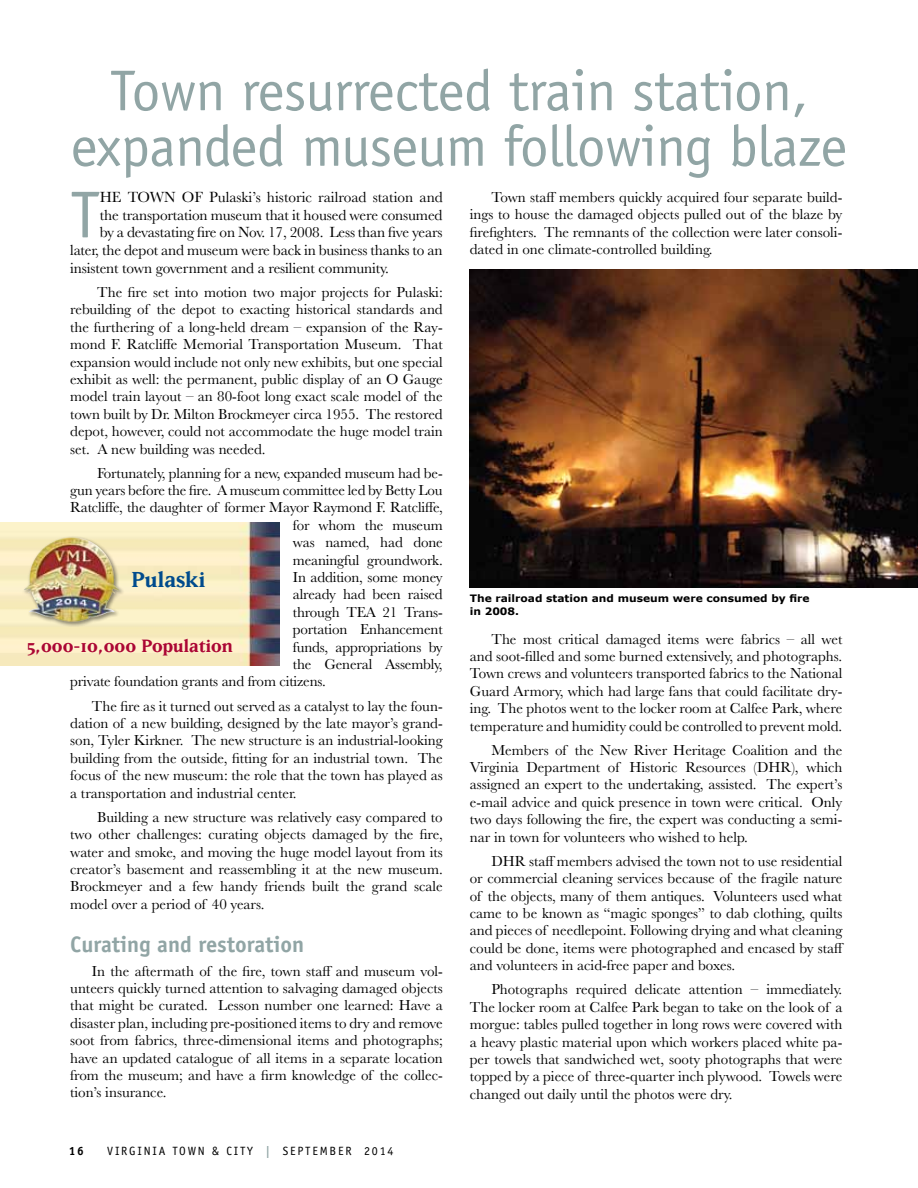
<style>
.page{position:relative;width:918px;height:1188px;background:#fff}
.page>*{position:absolute;margin:0;border:0;box-sizing:border-box;transform-origin:0 0}
.t1{font:66.45px "Officina Sans";color:#91a5a5}
.t2{font:57.6px/55.5px "Officina Sans";letter-spacing:-.01em;color:#91a5a5;text-align:center}
.t3{font:700 25.5px "Matrix";color:#004b8d}
.t4{font:700 22.5px "Officina Sans";color:#91a5a5}
.t5{font:700 21px "Matrix";color:#ab0634}
.t6{font:15.3px "Baskerville";letter-spacing:-.01em;color:#000}
.t7{font:15px/17.4px "Baskerville";color:#000;text-align:justify}
.t8{font:12px "Officina Sans";letter-spacing:.15em;color:#000}
.t9{font:700 12px "Officina Sans";color:#000}
.t10{font:700 10.2px/13.5px "Verdana";color:#000;scale:1.05 1}
.s1{font-weight:700;color:#91a5a5}
</style>
<div class="page">
<img style="left:0;top:523px;width:279px;height:142px">
<div style="left:22px;top:535px;width:103px;height:92px;background:#000;opacity:.45"></div>
<img style="left:24px;top:537px;width:47px;height:56px">
<img style="left:470px;top:269px;width:448px;height:319px">
<h2 class="t2" style="left:71px;top:63px;width:778px">Town resurrected train station, expanded museum following blaze</h2>
<p class="t7" style="left:470px;top:188px;width:374px;text-indent:22px">Town staff members quickly acquired four separate build&shy;ings to house the damaged objects pulled out of the blaze by firefighters. The remnants of the collection were later consoli&shy;dated in one climate-controlled building.</p>
<h1 class="t1" style="left:70px;top:176px;width:31px">T</h1>
<p class="t6" style="left:100px;top:187px;width:41px">h e Town</p>
<p class="t6" style="left:182px;top:187px;width:262px">of Pulaski’s historic railroad station and</p>
<p class="t6" style="left:100px;top:205px;width:344px">the transportation museum that it housed were consumed</p>
<p class="t6" style="left:100px;top:223px;width:344px">by a devastating fire on Nov. 17, 2008. Less than five years</p>
<p class="t6" style="left:70px;top:240px;width:374px">later, the depot and museum were back in business thanks to an</p>
<p class="t6" style="left:70px;top:258px;width:320px">insistent town government and a resilient community.</p>
<p class="t7" style="left:70px;top:284px;width:374px;text-indent:27px">The fire set into motion two major projects for Pulaski: rebuilding of the depot to exacting historical standards and the furthering of a long-held dream – expansion of the Ray&shy;mond F. Ratcliffe Memorial Transportation Museum. That expansion would include not only new exhibits, but one special exhibit as well: the permanent, public display of an O Gauge model train layout – an 80-foot long exact scale model of the town built by Dr. Milton Brockmeyer circa 1955. The restored depot, however, could not accommodate the huge model train set. A new building was needed.</p>
<p class="t7" style="left:97px;top:464px;width:347px">Fortunately, planning for a new, expanded museum had be-</p>
<p class="t7" style="left:70px;top:482px;width:374px">gun years before the fire. A museum committee led by Betty Lou</p>
<p class="t7" style="left:70px;top:499px;width:374px">Ratcliffe, the daughter of former Mayor Raymond F. Ratcliffe,</p>
<p class="t7" style="left:293px;top:517px;width:151px">for whom the museum</p>
<p class="t7" style="left:293px;top:534px;width:151px">was named, had done</p>
<p class="t7" style="left:293px;top:551px;width:151px">meaningful groundwork.</p>
<p class="t7" style="left:293px;top:569px;width:151px">In addition, some money</p>
<p class="t7" style="left:293px;top:586px;width:151px">already had been raised</p>
<p class="t7" style="left:293px;top:604px;width:151px">through TEA 21 Trans-</p>
<p class="t7" style="left:293px;top:621px;width:151px">portation Enhancement</p>
<p class="t7" style="left:293px;top:638px;width:151px">funds, appropriations by</p>
<p class="t7" style="left:293px;top:656px;width:151px">the General Assembly,</p>
<p class="t7" style="left:70px;top:673px;width:257px">private foundation grants and from citizens.</p>
<p class="t7" style="left:70px;top:697px;width:374px;text-indent:22px">The fire as it turned out served as a catalyst to lay the foun&shy;dation of a new building, designed by the late mayor’s grand&shy;son, Tyler Kirkner. The new structure is an industrial-looking building from the outside, fitting for an industrial town. The focus of the new museum: the role that the town has played as a transportation and industrial center.</p>
<p class="t7" style="left:70px;top:808px;width:374px;text-indent:27px">Building a new structure was relatively easy compared to two other challenges: curating objects damaged by the fire, water and smoke, and moving the huge model layout from its creator’s basement and reassembling it at the new museum.<br>Brockmeyer and a few handy friends built the grand scale model over a period of 40 years.</p>
<h3 class="t4" style="left:70px;top:930px;width:236px">Curating and restoration</h3>
<p class="t7" style="left:70px;top:962px;width:374px;text-indent:22px">In the aftermath of the fire, town staff and museum vol&shy;unteers quickly turned attention to salvaging damaged objects that might be curated. Lesson number one learned: Have a disaster plan, including pre-positioned items to dry and remove soot from fabrics, three-dimensional items and photographs; have an updated catalogue of all items in a separate location from the museum; and have a firm knowledge of the collec&shy;tion’s insurance.</p>
<h3 class="t3" style="left:132px;top:567px;width:75px">Pulaski</h3>
<p class="t10" style="left:470px;top:591px;width:325px">The railroad station and museum were consumed by fire in 2008.</p>
<p class="t7" style="left:470px;top:630px;width:374px;text-indent:22px">The most critical damaged items were fabrics – all wet and soot-filled and some burned extensively, and photographs.<br>Town crews and volunteers transported fabrics to the National Guard Armory, which had large fans that could facilitate dry&shy;ing. The photos went to the locker room at Calfee Park, where temperature and humidity could be controlled to prevent mold.</p>
<p class="t7" style="left:470px;top:741px;width:374px;text-indent:22px">Members of the New River Heritage Coalition and the Virginia Department of Historic Resources (DHR), which assigned an expert to the undertaking, assisted. The expert’s e-mail advice and quick presence in town were critical. Only two days following the fire, the expert was conducting a semi&shy;nar in town for volunteers who wished to help.</p>
<p class="t7" style="left:470px;top:853px;width:376px;text-indent:22px">DHR staff members advised the town not to use residential or commercial cleaning services because of the fragile nature of the objects, many of them antiques. Volunteers used what came to be known as “magic sponges” to dab clothing, quilts and pieces of needlepoint. Following drying and what cleaning could be done, items were photographed and encased by staff and volunteers in acid-free paper and boxes.</p>
<p class="t7" style="left:470px;top:981px;width:374px;text-indent:22px">Photographs required delicate attention – immediately.<br>The locker room at Calfee Park began to take on the look of a morgue: tables pulled together in long rows were covered with a heavy plastic material upon which workers placed white pa&shy;per towels that sandwiched wet, sooty photographs that were topped by a piece of three-quarter inch plywood. Towels were changed out daily until the photos were dry.</p>
<h3 class="t5" style="left:27px;top:635px;width:207px">5,000-10,000 Population</h3>
<p class="t9" style="left:69px;top:1144px;width:17px">16</p>
<p class="t8" style="left:107px;top:1144px;width:184px">Virgin ia Town &amp; City <span class="s1">|</span> septem</p>
<p class="t8" style="left:330px;top:1144px;width:65px">be r 2014</p>
</div>
